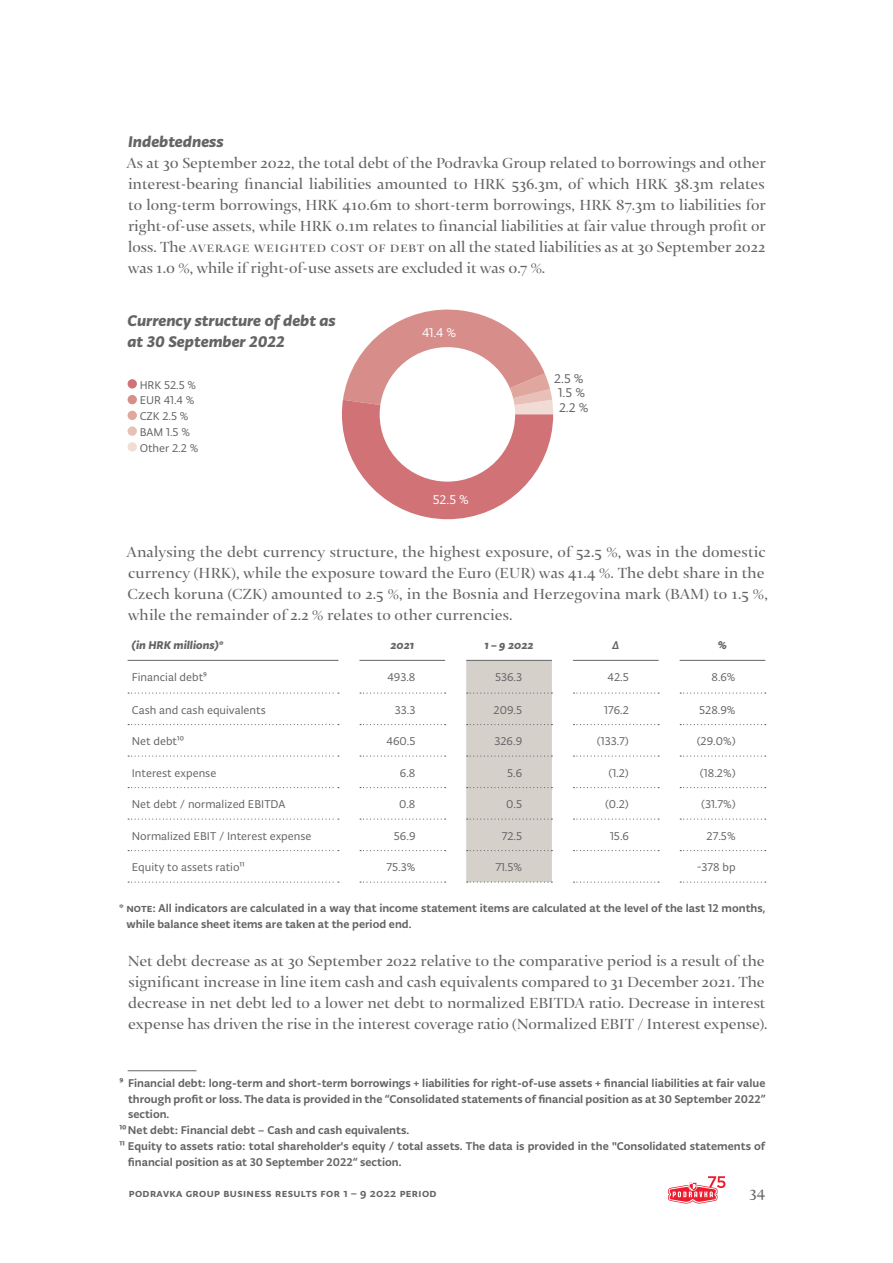
<style>
.page{position:relative;width:893px;height:1263px;background:#fff}
.page>*{position:absolute;margin:0;border:0;box-sizing:border-box;transform-origin:0 0}
.t1{font:16.5px/21px "Thema";letter-spacing:.005em;color:#636466}
.t2{font:16.5px/21px "Typonine Sans Bld Ita";color:#636466}
.t3{font:13.5px/14.5px "Typonine Sans";color:#636466}
.t4{font:13.5px "Typonine Sans";color:#fff}
.t5{font:500 12px/15.8px "Typonine Sans";color:#636466}
.t6{font:12px/15.8px "Typonine Sans";color:#636466}
.t7{font:500 12px "Typonine Sans";letter-spacing:.03em;color:#636466}
.t8{font:12px "Typonine Sans Bld Ita";color:#636466}
</style>
<div class="page">
<svg style="left:668px;top:1176px;width:57px;height:27px"></svg>
<svg style="left:342px;top:309px;width:211px;height:210px"></svg>
<div style="left:380px;top:347px;width:135px;height:135px;background:#fff;border-radius:50%"></div>
<hr style="left:128px;top:1070px;width:69px;height:1px;background:#636466">
<svg style="left:128px;top:379px;width:9px;height:10px"></svg>
<div style="left:128px;top:395px;width:9px;height:9px;background:#d88e89;border-radius:50%"></div>
<div style="left:128px;top:411px;width:9px;height:9px;background:#e0a79d;border-radius:50%"></div>
<svg style="left:128px;top:426px;width:9px;height:10px"></svg>
<div style="left:128px;top:442px;width:9px;height:10px;background:#f1dcd6;border-radius:50%"></div>
<svg style="left:128px;top:692px;width:211px;height:2px"></svg>
<svg style="left:360px;top:692px;width:86px;height:2px"></svg>
<svg style="left:573px;top:692px;width:86px;height:2px"></svg>
<hr style="left:128px;top:660px;width:210px;height:1px;background:#636466">
<hr style="left:359px;top:660px;width:86px;height:1px;background:#636466">
<hr style="left:573px;top:660px;width:86px;height:1px;background:#636466">
<hr style="left:680px;top:660px;width:85px;height:1px;background:#636466">
<svg style="left:680px;top:692px;width:86px;height:2px"></svg>
<svg style="left:128px;top:724px;width:211px;height:1px"></svg>
<svg style="left:360px;top:724px;width:86px;height:1px"></svg>
<svg style="left:573px;top:724px;width:86px;height:1px"></svg>
<svg style="left:680px;top:724px;width:86px;height:1px"></svg>
<svg style="left:128px;top:755px;width:211px;height:2px"></svg>
<svg style="left:360px;top:755px;width:86px;height:2px"></svg>
<svg style="left:573px;top:755px;width:86px;height:2px"></svg>
<svg style="left:680px;top:755px;width:86px;height:2px"></svg>
<svg style="left:128px;top:787px;width:211px;height:1px"></svg>
<svg style="left:360px;top:787px;width:86px;height:1px"></svg>
<svg style="left:573px;top:787px;width:86px;height:1px"></svg>
<svg style="left:680px;top:787px;width:86px;height:1px"></svg>
<svg style="left:128px;top:818px;width:211px;height:2px"></svg>
<svg style="left:360px;top:818px;width:86px;height:2px"></svg>
<svg style="left:573px;top:818px;width:86px;height:2px"></svg>
<svg style="left:680px;top:818px;width:86px;height:2px"></svg>
<svg style="left:128px;top:850px;width:211px;height:1px"></svg>
<svg style="left:128px;top:881px;width:211px;height:2px"></svg>
<svg style="left:360px;top:850px;width:86px;height:1px"></svg>
<svg style="left:360px;top:881px;width:86px;height:2px"></svg>
<div style="left:466px;top:660px;width:86px;height:223px;background:#d6d0cb"></div>
<svg style="left:573px;top:850px;width:86px;height:1px"></svg>
<svg style="left:573px;top:881px;width:86px;height:2px"></svg>
<svg style="left:680px;top:850px;width:86px;height:1px"></svg>
<svg style="left:680px;top:881px;width:86px;height:2px"></svg>
<p class="t2" style="left:128px;top:131px;width:97px">Indebtedness</p>
<p class="t1" style="left:127px;top:154px;width:640px;text-align:justify">As at 30 September 2022, the total debt of the Podravka Group related to borrowings and other interest-bearing financial liabilities amounted to HRK 536.3m, of which HRK 38.3m relates to long-term borrowings, HRK 410.6m to short-term borrowings, HRK 87.3m to liabilities for right-of-use assets, while HRK 0.1m relates to financial liabilities at fair value through profit or loss. The average weighted cost of debt on all the stated liabilities as at 30 September 2022 was 1.0 %, while if right-of-use assets are excluded it was 0.7 %.</p>
<p class="t2" style="left:128px;top:310px;width:210px">Currency structure of debt as at 30 September 2022</p>
<p class="t6" style="left:140px;top:377px;width:60px">HRK 52.5 %<br>EUR 41.4 %<br>CZK 2.5 %<br>BAM 1.5 %<br>Other 2.2 %</p>
<p class="t4" style="left:422px;top:325px;width:36px">41.4 %</p>
<p class="t4" style="left:433px;top:492px;width:38px">52.5 %</p>
<p class="t3" style="left:554px;top:371px;width:31px">2.5 %</p>
<p class="t3" style="left:558px;top:385px;width:32px">1.5 %<br>2.2 %</p>
<p class="t1" style="left:127px;top:542px;width:642px">Analysing the debt currency structure, the highest exposure, of 52.5 %, was in the domestic currency (HRK), while the exposure toward the Euro (EUR) was 41.4 %. The debt share in the Czech koruna (CZK) amounted to 2.5 %, in the Bosnia and Herzegovina mark (BAM) to 1.5 %, while the remainder of 2.2 % relates to other currencies.</p>
<p class="t8" style="left:132px;top:638px;width:93px">(in HRK millions)*</p>
<p class="t8" style="left:390px;top:638px;width:25px">2021</p>
<p class="t8" style="left:485px;top:638px;width:50px">1 – 9 2022</p>
<p class="t8" style="left:612px;top:638px;width:9px">Δ</p>
<p class="t8" style="left:718px;top:638px;width:11px">%</p>
<p class="t6" style="left:132px;top:669px;width:77px">Financial debt9</p>
<p class="t6" style="left:387px;top:669px;width:30px">493.8</p>
<p class="t6" style="left:495px;top:669px;width:29px">536.3</p>
<p class="t6" style="left:608px;top:669px;width:23px">42.5</p>
<p class="t6" style="left:711px;top:669px;width:26px">8.6%</p>
<p class="t6" style="left:132px;top:702px;width:135px">Cash and cash equivalents</p>
<p class="t6" style="left:395px;top:702px;width:22px">33.3</p>
<p class="t6" style="left:494px;top:702px;width:30px">209.5</p>
<p class="t6" style="left:604px;top:702px;width:26px">176.2</p>
<p class="t6" style="left:699px;top:702px;width:38px">528.9%</p>
<p class="t6" style="left:132px;top:733px;width:54px">Net debt10</p>
<p class="t6" style="left:386px;top:733px;width:30px">460.5</p>
<p class="t6" style="left:494px;top:733px;width:29px">326.9</p>
<p class="t6" style="left:597px;top:733px;width:33px">(133.7)</p>
<p class="t6" style="left:697px;top:733px;width:40px">(29.0%)</p>
<p class="t6" style="left:132px;top:765px;width:86px">Interest expense</p>
<p class="t6" style="left:400px;top:765px;width:17px">6.8</p>
<p class="t6" style="left:507px;top:765px;width:16px">5.6</p>
<p class="t6" style="left:608px;top:765px;width:22px">(1.2)</p>
<p class="t6" style="left:700px;top:765px;width:37px">(18.2%)</p>
<p class="t6" style="left:132px;top:796px;width:155px">Net debt / normalized EBITDA</p>
<p class="t6" style="left:399px;top:796px;width:18px">0.8</p>
<p class="t6" style="left:506px;top:796px;width:17px">0.5</p>
<p class="t6" style="left:605px;top:796px;width:25px">(0.2)</p>
<p class="t6" style="left:701px;top:796px;width:36px">(31.7%)</p>
<p class="t6" style="left:132px;top:828px;width:181px">Normalized EBIT / Interest expense</p>
<p class="t6" style="left:394px;top:828px;width:23px">56.9</p>
<p class="t6" style="left:502px;top:828px;width:22px">72.5</p>
<p class="t6" style="left:610px;top:828px;width:20px">15.6</p>
<p class="t6" style="left:707px;top:828px;width:31px">27.5%</p>
<p class="t6" style="left:132px;top:859px;width:114px">Equity to assets ratio11</p>
<p class="t6" style="left:387px;top:859px;width:30px">75.3%</p>
<p class="t6" style="left:495px;top:859px;width:28px">71.5%</p>
<p class="t6" style="left:697px;top:859px;width:40px">-378 bp</p>
<p class="t5" style="left:126px;top:900px;width:640px;text-indent:-7px">* note: All indicators are calculated in a way that income statement items are calculated at the level of the last 12 months, while balance sheet items are taken at the period end.</p>
<p class="t1" style="left:128px;top:952px;width:641px">Net debt decrease as at 30 September 2022 relative to the comparative period is a result of the significant increase in line item cash and cash equivalents compared to 31 December 2021. The decrease in net debt led to a lower net debt to normalized EBITDA ratio. Decrease in interest expense has driven the rise in the interest coverage ratio (Normalized EBIT / Interest expense).</p>
<p class="t5" style="left:119px;top:1075px;width:647px">9 Financial debt: long-term and short-term borrowings + liabilities for right-of-use assets + financial liabilities at fair value</p>
<p class="t5" style="left:128px;top:1091px;width:639px">through profit or loss. The data is provided in the “Consolidated statements of financial position as at 30 September 2022”</p>
<p class="t5" style="left:128px;top:1106px;width:43px">section.</p>
<p class="t5" style="left:119px;top:1122px;width:291px">10Net debt: Financial debt – Cash and cash equivalents.</p>
<p class="t5" style="left:119px;top:1138px;width:647px">11 Equity to assets ratio: total shareholder's equity / total assets. The data is provided in the "Consolidated statements of</p>
<p class="t5" style="left:128px;top:1154px;width:275px">financial position as at 30 September 2022“ section.</p>
<p class="t7" style="left:129px;top:1186px;width:309px">podravka group business results for 1 – 9 2022 period</p>
<p class="t1" style="left:749px;top:1183px;width:18px">34</p>
</div>
